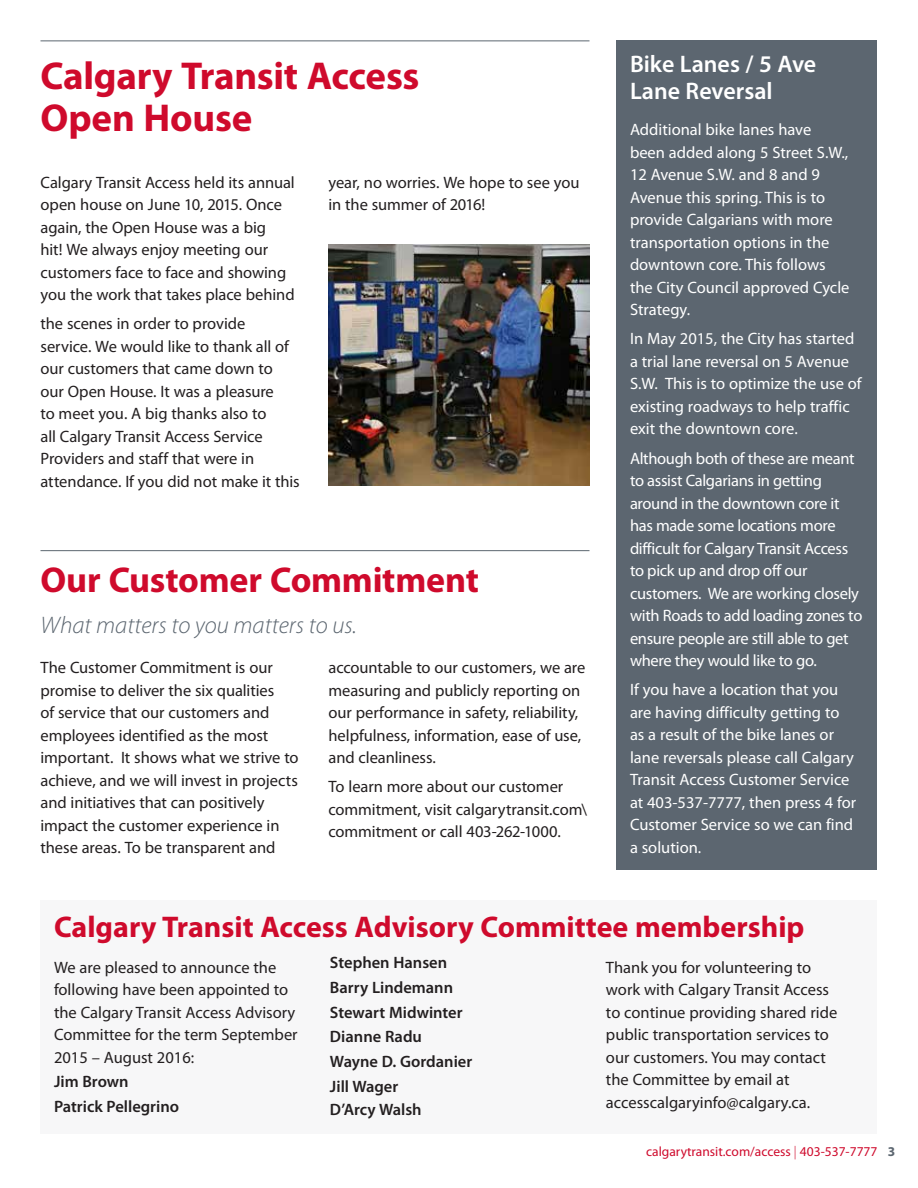
<style>
.page{position:relative;width:918px;height:1188px;background:#fff}
.page>*{position:absolute;margin:0;border:0;box-sizing:border-box;transform-origin:0 0}
.t1{font:700 39px/42px "Myriad Pro";letter-spacing:-.01em;color:#cf0a2c}
.t2{font:700 36px "Myriad Pro";letter-spacing:-.005em;color:#cf0a2c}
.t3{font:700 30px "Myriad Pro";color:#cf0a2c}
.t4{font:italic 300 24px "Myriad Pro";color:#5c6670}
.t5{font:600 24px/27px "Myriad Pro";color:#fff}
.t6{font:16.5px/22.5px "Myriad Pro";color:#231f20}
.t7{font:16.5px/22.5px "Myriad Pro";color:#fff}
.t8{font:16.5px/22.5px "Myriad Pro";letter-spacing:-.02em;color:#fff}
.t9{font:600 16.5px/24.8px "Myriad Pro";color:#231f20}
.t10{font:13.5px "Myriad Pro";color:#cf0a2c}
.s1{font-weight:300}
.s2{font-weight:700;color:#5c6670}
</style>
<div class="page">
<img style="left:328px;top:244px;width:262px;height:242px">
<hr style="left:40px;top:40px;width:550px;height:1px;background:#5c6670">
<div style="left:616px;top:40px;width:262px;height:830px;background:#5c6670"></div>
<div style="left:40px;top:901px;width:838px;height:233px;background:#f7f7f8"></div>
<hr style="left:40px;top:550px;width:550px;height:1px;background:#5c6670">
<h1 class="t1" style="left:40px;top:53px;width:380px">Calgary Transit Access<br>Open House</h1>
<h3 class="t5" style="left:630px;top:50px;width:188px">Bike Lanes / 5 Ave<br>Lane Reversal</h3>
<p class="t7" style="left:630px;top:118px;width:221px">Additional bike lanes have been added along 5 Street S.W.,<br>12 Avenue S.W. and 8 and 9<br>Avenue this spring. This is to provide Calgarians with more transportation options in the downtown core. This follows the City Council approved Cycle<br>Strategy.</p>
<p class="t7" style="left:630px;top:327px;width:233px">In May 2015, the City has started a trial lane reversal on 5 Avenue<br>S.W. This is to optimize the use of existing roadways to help traffic exit the downtown core.</p>
<p class="t8" style="left:630px;top:447px;width:234px">Although both of these are meant to assist Calgarians in getting around in the downtown core it has made some locations more difficult for Calgary Transit Access to pick up and drop off our customers. We are working closely with Roads to add loading zones to ensure people are still able to get where they would like to go.</p>
<p class="t7" style="left:630px;top:678px;width:228px">If you have a location that you are having difficulty getting to as a result of the bike lanes or lane reversals please call Calgary<br>Transit Access Customer Service at 403-537-7777, then press 4 for<br>Customer Service so we can find a solution.</p>
<p class="t6" style="left:41px;top:170px;width:256px">Calgary Transit Access held its annual open house on June 10, 2015. Once again, the Open House was a big<br>hit! We always enjoy meeting our customers face to face and showing you the work that takes place behind</p>
<p class="t6" style="left:41px;top:312px;width:261px">the scenes in order to provide service. We would like to thank all of our customers that came down to our Open House. It was a pleasure<br>to meet you. A big thanks also to<br>all Calgary Transit Access Service Providers and staff that were in attendance. If you did not make it this</p>
<p class="t6" style="left:329px;top:171px;width:253px">year, no worries. We hope to see you in the summer of 2016!</p>
<h2 class="t2" style="left:40px;top:556px;width:440px">Our Customer Commitment</h2>
<h3 class="t4" style="left:40px;top:610px;width:318px">What matters to you matters to us.</h3>
<p class="t6" style="left:40px;top:656px;width:260px">The Customer Commitment is our promise to deliver the six qualities<br>of service that our customers and employees identified as the most important. It shows what we strive to achieve, and we will invest in projects and initiatives that can positively impact the customer experience in these areas. To be transparent and</p>
<p class="t6" style="left:329px;top:656px;width:259px">accountable to our customers, we are measuring and publicly reporting on our performance in safety, reliability, helpfulness, information, ease of use, and cleanliness.</p>
<p class="t6" style="left:329px;top:775px;width:260px">To learn more about our customer commitment, visit calgarytransit.com\ commitment or call 403-262-1000.</p>
<h3 class="t3" style="left:54px;top:907px;width:752px">Calgary Transit Access Advisory Committee membership</h3>
<p class="t6" style="left:54px;top:956px;width:245px">We are pleased to announce the following have been appointed to the Calgary Transit Access Advisory<br>Committee for the term September<br>2015 – August 2016:</p>
<p class="t9" style="left:54px;top:1069px;width:127px">Jim Brown<br>Patrick Pellegrino</p>
<p class="t9" style="left:330px;top:950px;width:144px">Stephen Hansen<br>Barry Lindemann<br>Stewart Midwinter<br>Dianne Radu<br>Wayne D. Gordanier<br>Jill Wager</p>
<p class="t9" style="left:330px;top:1096px;width:93px">D’Arcy Walsh</p>
<p class="t6" style="left:606px;top:956px;width:233px">Thank you for volunteering to work with Calgary Transit Access to continue providing shared ride public transportation services to our customers. You may contact the Committee by email at accesscalgaryinfo@calgary.ca.</p>
<p class="t10" style="left:646px;top:1143px;width:251px">calgarytransit.com/access <span class="s1">|</span> 403-537-7777 <span class="s2">3</span></p>
</div>
